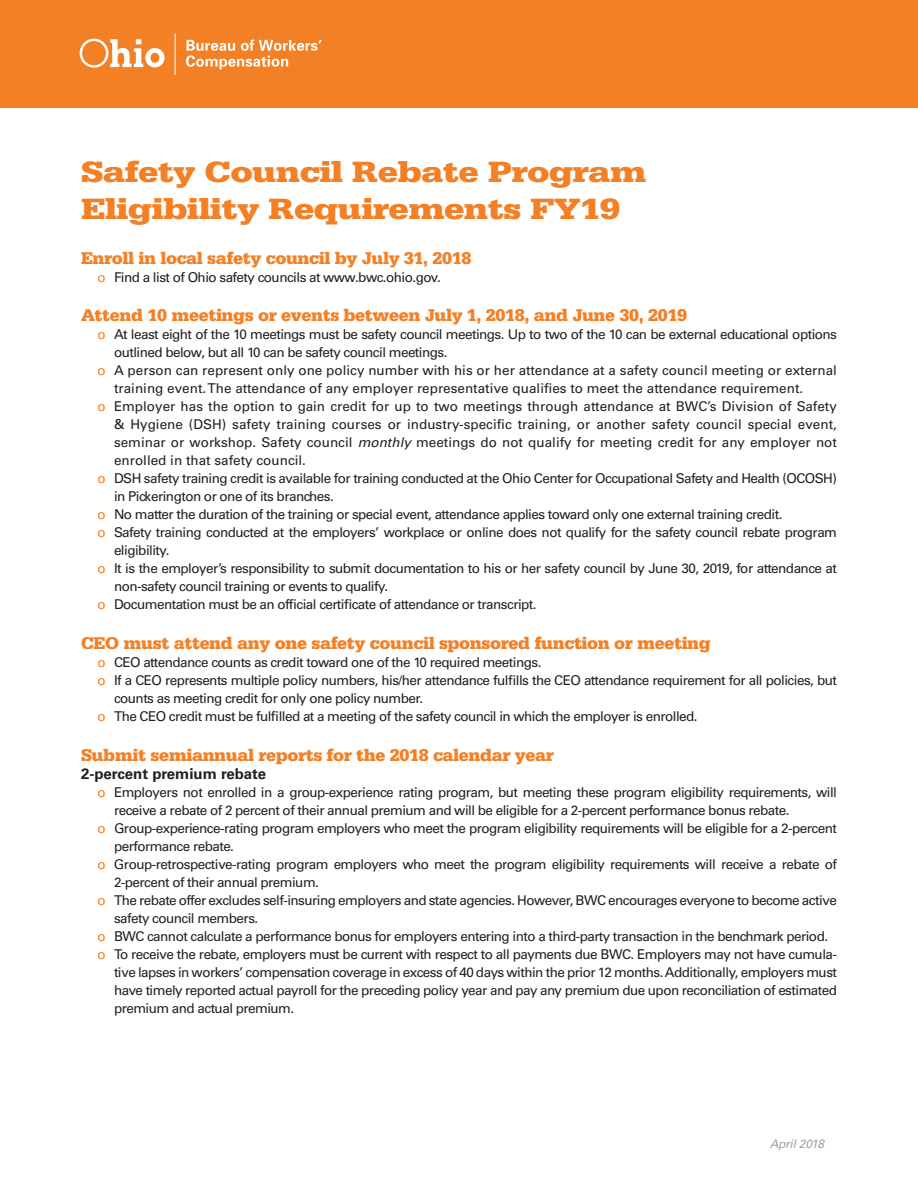
<style>
.page{position:relative;width:918px;height:1188px;background:#fff}
.page>*{position:absolute;margin:0;border:0;box-sizing:border-box;transform-origin:0 0}
.Head_1{font:900 31.05px "Serifa Std";letter-spacing:-.02em;color:#f48026;scale:1.19 1}
.Head_1-2{font:900 18px "Serifa Std";letter-spacing:-.02em;color:#f48026}
.Head1{font:700 15px "Univers LT Std";color:#231f20}
.Body{font:13.5px/18px "Univers LT Std";letter-spacing:-.04em;color:#231f20}
.bullets{font:13.5px/18px "Univers LT Std";letter-spacing:-.04em;color:#231f20}
.Body-2{font:13.5px/18px "Univers LT Std";color:#231f20}
.BULLIT{font:13.5px/18px "Univers LT Std";letter-spacing:-.04em;color:#231f20}
.t1{font:italic 12px "Univers LT Std";letter-spacing:-.02em;color:#a1a1a5}
.s1{color:#f48026}
.s2{font-style:italic}
</style>
<div class="page">
<div style="left:0;top:0;width:918px;height:108px;background:#f48026"></div>
<svg style="left:80px;top:39px;width:85px;height:29px"></svg>
<svg style="left:186px;top:40px;width:136px;height:29px"></svg>
<hr style="left:175px;top:33px;width:1px;height:42px;background:#fff">
<p class="Head_1" style="left:81px;top:154px;width:477px">Safety Council Rebate Program</p>
<p class="Head_1" style="left:81px;top:191px;width:455px">Eligibility Requirements FY19</p>
<p class="Head_1-2" style="left:81px;top:247px;width:392px">Enroll in local safety council by July 31, 2018</p>
<p class="Body" style="left:98px;top:268px;width:345px"><span class="s1">o</span> Find a list of Ohio safety councils at www.bwc.ohio.gov.</p>
<p class="Head_1-2" style="left:81px;top:305px;width:608px">Attend 10 meetings or events between July 1, 2018, and June 30, 2019</p>
<p class="Body" style="left:114px;top:326px;width:725px;text-indent:-16px"><span class="s1">o</span> At least eight of the 10 meetings must be safety council meetings. Up to two of the 10 can be external educational options outlined below, but all 10 can be safety council meetings.</p>
<p class="Body-2" style="left:114px;top:362px;width:725px;text-indent:-16px"><span class="s1">o</span> A person can represent only one policy number with his or her attendance at a safety council meeting or external training event. The attendance of any employer representative qualifies to meet the attendance requirement.</p>
<p class="Body" style="left:114px;top:398px;width:725px;text-align:justify;text-indent:-16px"><span class="s1">o</span> Employer has the option to gain credit for up to two meetings through attendance at BWC’s Division of Safety &amp; Hygiene (DSH) safety training courses or industry-specific training, or another safety council special event, seminar or workshop. Safety council <span class="s2">monthly</span> meetings do not qualify for meeting credit for any employer not enrolled in that safety council.</p>
<p class="Body" style="left:114px;top:470px;width:725px;text-indent:-16px"><span class="s1">o</span> DSH safety training credit is available for training conducted at the Ohio Center for Occupational Safety and Health (OCOSH) in Pickerington or one of its branches.</p>
<p class="Body" style="left:98px;top:506px;width:687px"><span class="s1">o</span> No matter the duration of the training or special event, attendance applies toward only one external training credit.</p>
<p class="Body" style="left:114px;top:524px;width:725px;text-indent:-16px"><span class="s1">o</span> Safety training conducted at the employers’ workplace or online does not qualify for the safety council rebate program eligibility.</p>
<p class="Body" style="left:114px;top:560px;width:725px;text-indent:-16px"><span class="s1">o</span> It is the employer’s responsibility to submit documentation to his or her safety council by June 30, 2019, for attendance at non-safety council training or events to qualify.</p>
<p class="Body" style="left:98px;top:596px;width:441px"><span class="s1">o</span> Documentation must be an official certificate of attendance or transcript.</p>
<p class="Head_1-2" style="left:81px;top:633px;width:631px">CEO must attend any one safety council sponsored function or meeting</p>
<p class="Body" style="left:98px;top:653px;width:445px"><span class="s1">o</span> CEO attendance counts as credit toward one of the 10 required meetings.</p>
<p class="Body" style="left:114px;top:671px;width:724px;text-indent:-16px"><span class="s1">o</span> If a CEO represents multiple policy numbers, his/her attendance fulfills the CEO attendance requirement for all policies, but counts as meeting credit for only one policy number.</p>
<p class="Body" style="left:98px;top:707px;width:602px"><span class="s1">o</span> The CEO credit must be fulfilled at a meeting of the safety council in which the employer is enrolled.</p>
<p class="Head_1-2" style="left:81px;top:744px;width:474px">Submit semiannual reports for the 2018 calendar year</p>
<p class="Head1" style="left:81px;top:765px;width:187px">2-percent premium rebate</p>
<p class="bullets" style="left:114px;top:783px;width:725px;text-indent:-17px"><span class="s1">o</span> Employers not enrolled in a group-experience rating program, but meeting these program eligibility requirements, will receive a rebate of 2 percent of their annual premium and will be eligible for a 2-percent performance bonus rebate.</p>
<p class="bullets" style="left:114px;top:819px;width:724px;text-indent:-17px"><span class="s1">o</span> Group-experience-rating program employers who meet the program eligibility requirements will be eligible for a 2-percent performance rebate.</p>
<p class="BULLIT" style="left:114px;top:855px;width:724px;text-indent:-17px"><span class="s1">o</span> Group-retrospective-rating program employers who meet the program eligibility requirements will receive a rebate of<br>2-percent of their annual premium.</p>
<p class="bullets" style="left:114px;top:891px;width:724px;text-indent:-17px"><span class="s1">o</span> The rebate offer excludes self-insuring employers and state agencies. However, BWC encourages everyone to become active safety council members.</p>
<p class="bullets" style="left:98px;top:927px;width:732px"><span class="s1">o</span> BWC cannot calculate a performance bonus for employers entering into a third-party transaction in the benchmark period.</p>
<p class="bullets" style="left:114px;top:945px;width:725px;text-align:justify;text-indent:-17px"><span class="s1">o</span> To receive the rebate, employers must be current with respect to all payments due BWC. Employers may not have cumula&shy;tive lapses in workers’ compensation coverage in excess of 40 days within the prior 12 months. Additionally, employers must have timely reported actual payroll for the preceding policy year and pay any premium due upon reconciliation of estimated premium and actual premium.</p>
<p class="t1" style="left:770px;top:1137px;width:56px">April 2018</p>
</div>
